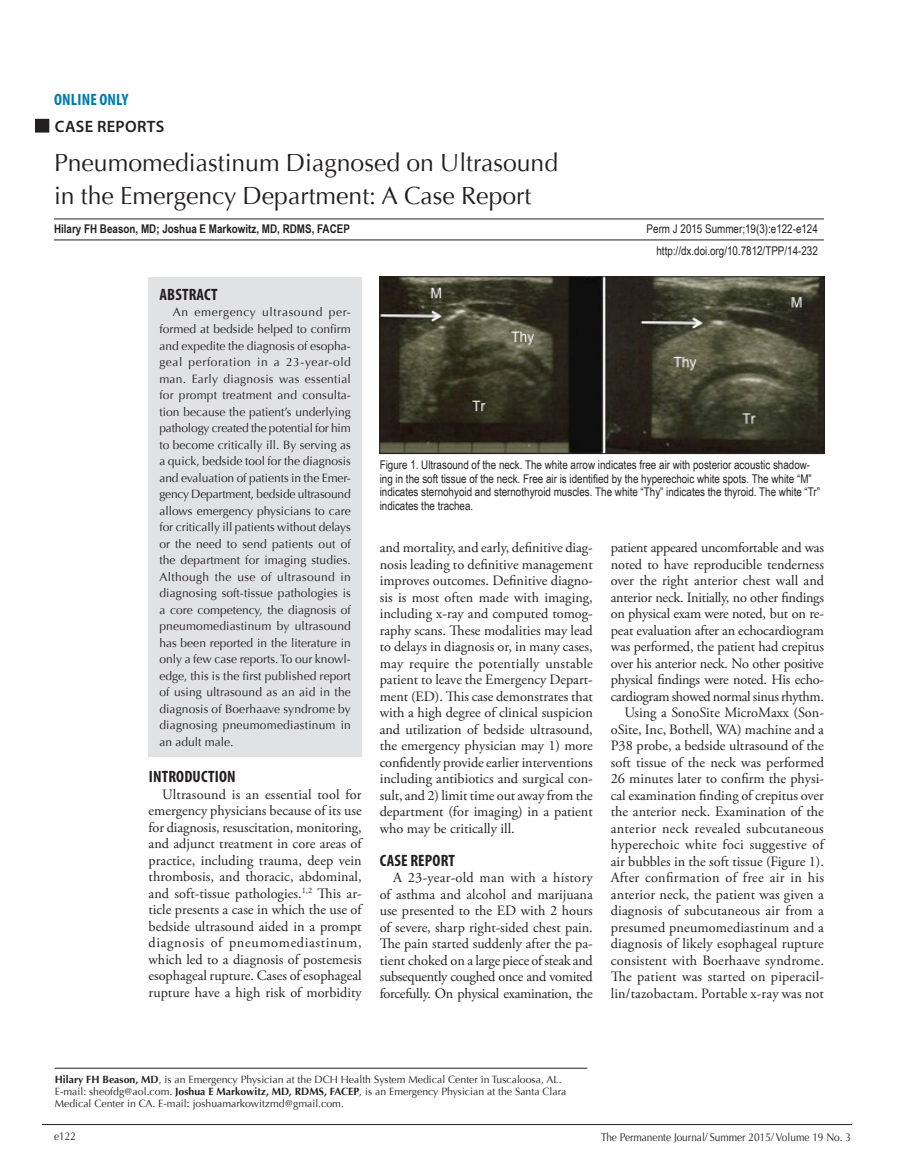
<style>
.page{position:relative;width:905px;height:1168px;background:#fff}
.page>*{position:absolute;margin:0;border:0;box-sizing:border-box;transform-origin:0 0}
.Title{font:24.75px/33px "Optima";color:#231f20}
.Head_1{font:700 condensed 16.5px "Myriad Pro";letter-spacing:.01em;color:#231f20}
.t1{font:600 16.5px "Myriad Pro";letter-spacing:.02em;color:#231f20}
.Head_1-2{font:700 condensed 16.5px "Myriad Pro";letter-spacing:.01em;color:#007bac}
.BT{font:14.25px/16.5px "Adobe Garamond Pro";color:#231f20;text-align:justify}
.Abstract_Box{font:12px/16.5px "Optima";letter-spacing:.02em;color:#231f20;text-align:justify}
.Caption{font:12px/13.5px "Arial Narrow";color:#231f20}
.Author{font:700 12px "Arial Narrow";color:#231f20}
.DOI{font:12px "Arial Narrow";color:#231f20}
.Author-2{font:12px "Arial Narrow";color:#231f20}
.t2{font:11.25px "Optima";color:#231f20;scale:.9 1}
.bio{font:10.5px/12px "Optima";color:#231f20}
.s1{font-weight:700}
</style>
<div class="page">
<hr style="left:42px;top:1124px;width:809px;height:1px;background:#231f20">
<div style="left:35px;top:119px;width:14px;height:13px;background:#231f20"></div>
<hr style="left:54px;top:218px;width:770px;height:1px;background:#231f20">
<hr style="left:54px;top:239px;width:770px;height:1px;background:#231f20">
<hr style="left:55px;top:1068px;width:532px;height:1px;background:#231f20">
<img style="left:381px;top:278px;width:441px;height:174px">
<div style="left:379px;top:276px;width:445px;height:178px;border:1px solid #231f20"></div>
<div style="left:148px;top:277px;width:214px;height:479px;background:#e1e2e4"></div>
<p class="Head_1-2" style="left:54px;top:89px;width:76px">ONLINE ONLY</p>
<p class="t1" style="left:55px;top:116px;width:111px">CASE REPORTS</p>
<p class="Title" style="left:54px;top:147px;width:505px">Pneumomediastinum Diagnosed on Ultrasound in the Emergency Department: A Case Report</p>
<p class="Author" style="left:54px;top:219px;width:297px">Hilary FH Beason, MD; Joshua E Markowitz, MD, RDMS, FACEP</p>
<p class="Author-2" style="left:646px;top:220px;width:173px">Perm J 2015 Summer;19(3):e122-e124</p>
<p class="DOI" style="left:656px;top:241px;width:163px">http://dx.doi.org/10.7812/TPP/14-232</p>
<p class="Head_1" style="left:159px;top:284px;width:60px">ABSTRACT</p>
<p class="Abstract_Box" style="left:159px;top:304px;width:193px;text-indent:14px">An emergency ultrasound per&shy;formed at bedside helped to confirm and expedite the diagnosis of esopha&shy;geal perforation in a 23-year-old man. Early diagnosis was essential for prompt treatment and consulta&shy;tion because the patient’s underlying pathology created the potential for him to become critically ill. By serving as a quick, bedside tool for the diagnosis and evaluation of patients in the Emer&shy;gency Department, bedside ultrasound allows emergency physicians to care for critically ill patients without delays or the need to send patients out of the department for imaging studies.<br>Although the use of ultrasound in diagnosing soft-tissue pathologies is a core competency, the diagnosis of pneumomediastinum by ultrasound has been reported in the literature in only a few case reports. To our knowl&shy;edge, this is the first published report of using ultrasound as an aid in the diagnosis of Boerhaave syndrome by diagnosing pneumomediastinum in an adult male.</p>
<p class="Head_1" style="left:149px;top:766px;width:88px">INTRODUCTION</p>
<p class="BT" style="left:148px;top:786px;width:215px;text-indent:14px">Ultrasound is an essential tool for emergency physicians because of its use for diagnosis, resuscitation, monitoring, and adjunct treatment in core areas of practice, including trauma, deep vein thrombosis, and thoracic, abdominal, and soft-tissue pathologies.<sup>1,2</sup> This ar&shy;ticle presents a case in which the use of bedside ultrasound aided in a prompt diagnosis of pneumomediastinum, which led to a diagnosis of postemesis esophageal rupture. Cases of esophageal rupture have a high risk of morbidity</p>
<p class="Caption" style="left:380px;top:458px;width:442px">Figure 1. Ultrasound of the neck. The white arrow indicates free air with posterior acoustic shadow&shy;ing in the soft tissue of the neck. Free air is identified by the hyperechoic white spots. The white “M” indicates sternohyoid and sternothyroid muscles. The white “Thy” indicates the thyroid. The white “Tr” indicates the trachea.</p>
<p class="BT" style="left:380px;top:540px;width:215px">and mortality, and early, definitive diag&shy;nosis leading to definitive management improves outcomes. Definitive diagno&shy;sis is most often made with imaging, including x-ray and computed tomog&shy;raphy scans. These modalities may lead to delays in diagnosis or, in many cases, may require the potentially unstable patient to leave the Emergency Depart&shy;ment (ED). This case demonstrates that with a high degree of clinical suspicion and utilization of bedside ultrasound, the emergency physician may 1) more confidently provide earlier interventions including antibiotics and surgical con&shy;sult, and 2) limit time out away from the department (for imaging) in a patient who may be critically ill.</p>
<p class="Head_1" style="left:380px;top:850px;width:77px">CASE REPORT</p>
<p class="BT" style="left:380px;top:870px;width:215px;text-indent:14px">A 23-year-old man with a history of asthma and alcohol and marijuana use presented to the ED with 2 hours of severe, sharp right-sided chest pain.<br>The pain started suddenly after the pa&shy;tient choked on a large piece of steak and subsequently coughed once and vomited forcefully. On physical examination, the</p>
<p class="BT" style="left:610px;top:540px;width:215px">patient appeared uncomfortable and was noted to have reproducible tenderness over the right anterior chest wall and anterior neck. Initially, no other findings on physical exam were noted, but on re&shy;peat evaluation after an echocardiogram was performed, the patient had crepitus over his anterior neck. No other positive physical findings were noted. His echo&shy;cardiogram showed normal sinus rhythm.</p>
<p class="BT" style="left:610px;top:705px;width:215px;text-indent:14px">Using a SonoSite MicroMaxx (Son&shy;oSite, Inc, Bothell, WA) machine and a P38 probe, a bedside ultrasound of the soft tissue of the neck was performed 26 minutes later to confirm the physi&shy;cal examination finding of crepitus over the anterior neck. Examination of the anterior neck revealed subcutaneous hyperechoic white foci suggestive of air bubbles in the soft tissue (Figure 1).<br>After confirmation of free air in his anterior neck, the patient was given a diagnosis of subcutaneous air from a presumed pneumomediastinum and a diagnosis of likely esophageal rupture consistent with Boerhaave syndrome.<br>The patient was started on piperacil&shy;lin/tazobactam. Portable x-ray was not</p>
<p class="bio" style="left:55px;top:1074px;width:513px"><span class="s1">Hilary FH Beason, MD</span>, is an Emergency Physician at the DCH Health System Medical Center in Tuscaloosa, AL.<br>E-mail: sheofdg@aol.com. <span class="s1">Joshua E Markowitz, MD, RDMS, FACEP</span>, is an Emergency Physician at the Santa Clara<br>Medical Center in CA. E-mail: joshuamarkowitzmd@gmail.com.</p>
<p class="t2" style="left:54px;top:1129px;width:26px">e122</p>
<p class="t2" style="left:601px;top:1130px;width:279px">The Permanente Journal/ Summer 2015/ Volume 19 No. 3</p>
</div>
